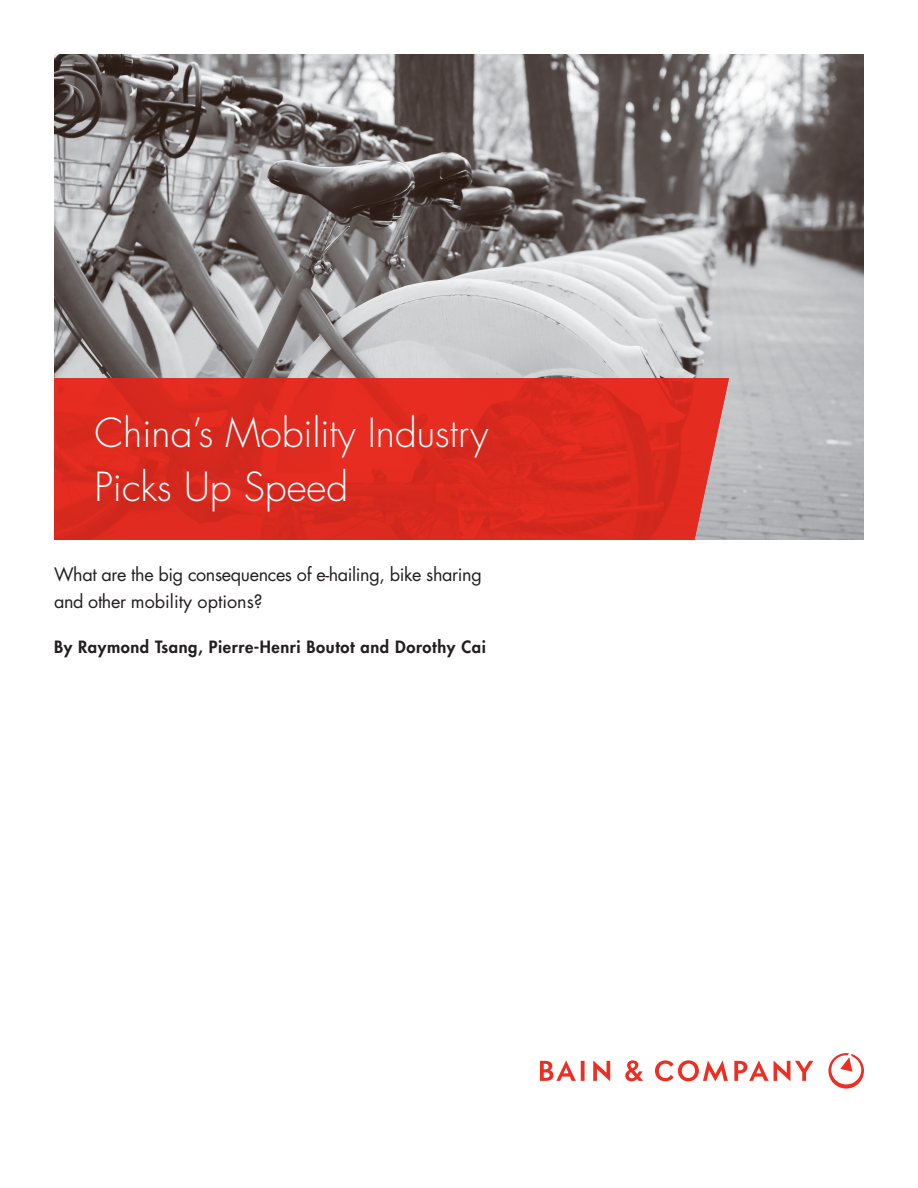
<style>
.page{position:relative;width:918px;height:1188px;background:#fff}
.page>*{position:absolute;margin:0;border:0;box-sizing:border-box;transform-origin:0 0}
.Headline{font:300 39px/54px "Futura";color:#fff}
.Subtitle{font:18px/27px "Futura";letter-spacing:-.02em;color:#231f20}
.Byline{font:800 16.5px "Futura";letter-spacing:.035em;color:#231f20}
</style>
<div class="page">
<img style="left:54px;top:54px;width:810px;height:486px">
<svg style="left:54px;top:378px;width:675px;height:162px;background:#dc2b20"></svg>
<svg style="left:655px;top:1060px;width:73px;height:21px"></svg>
<svg style="left:593px;top:1060px;width:17px;height:21px"></svg>
<svg style="left:540px;top:1060px;width:45px;height:21px"></svg>
<svg style="left:625px;top:1060px;width:18px;height:21px"></svg>
<svg style="left:734px;top:1060px;width:79px;height:21px"></svg>
<svg style="left:828px;top:1053px;width:36px;height:36px"></svg>
<p class="Headline" style="left:94px;top:407px;width:395px">China’s Mobility Industry<br>Picks Up Speed</p>
<p class="Subtitle" style="left:54px;top:561px;width:429px">What are the big consequences of e-hailing, bike sharing and other mobility options?</p>
<p class="Byline" style="left:54px;top:636px;width:433px">By Raymond Tsang, Pierre-Henri Boutot and Dorothy Cai</p>
</div>
